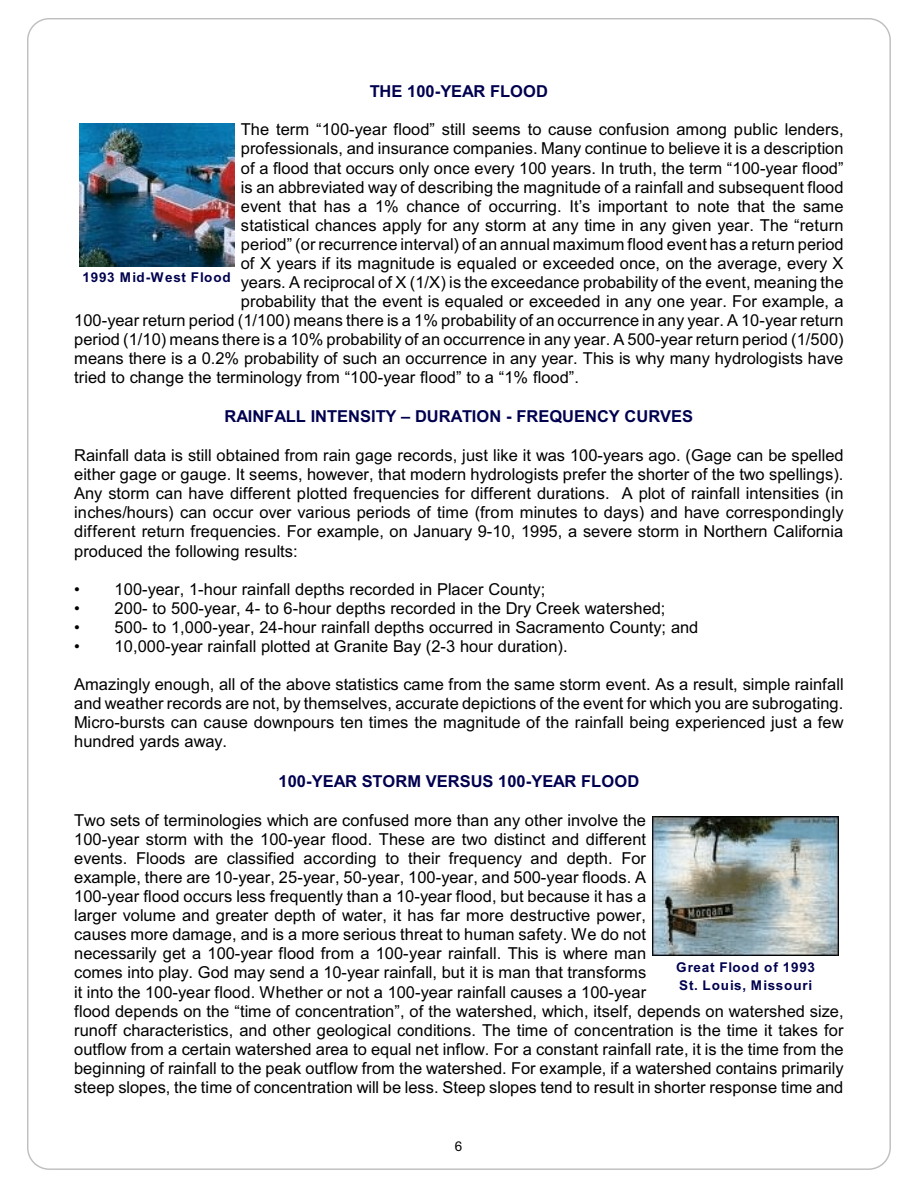
<style>
.page{position:relative;width:918px;height:1188px;background:#fff}
.page>*{position:absolute;margin:0;border:0;box-sizing:border-box;transform-origin:0 0}
.t1{font:16.5px/19px "Arial";letter-spacing:.005em;color:#000;text-align:justify}
.t2{font:700 16.5px "Arial";color:#00004f}
.t3{font:700 13.5px/17.9px "Arial";letter-spacing:.06em;color:#00004f}
.t4{font:13.5px "Arial";color:#000}
</style>
<div class="page">
<img style="left:80px;top:123px;width:154px;height:143px">
<img style="left:653px;top:816px;width:186px;height:140px">
<p class="t2" style="left:370px;top:85px;width:180px">THE 100-YEAR FLOOD</p>
<p class="t1" style="left:241px;top:122px;width:604px">The term “100-year flood” still seems to cause confusion among public lenders,</p>
<p class="t1" style="left:241px;top:141px;width:604px">professionals, and insurance companies. Many continue to believe it is a description</p>
<p class="t1" style="left:241px;top:160px;width:604px">of a flood that occurs only once every 100 years. In truth, the term “100-year flood”</p>
<p class="t1" style="left:241px;top:179px;width:604px">is an abbreviated way of describing the magnitude of a rainfall and subsequent flood</p>
<p class="t1" style="left:241px;top:198px;width:604px">event that has a 1% chance of occurring. It’s important to note that the same</p>
<p class="t1" style="left:241px;top:217px;width:604px">statistical chances apply for any storm at any time in any given year. The “return</p>
<p class="t1" style="left:241px;top:236px;width:604px">period” (or recurrence interval) of an annual maximum flood event has a return period</p>
<p class="t1" style="left:241px;top:255px;width:604px">of X years if its magnitude is equaled or exceeded once, on the average, every X</p>
<p class="t1" style="left:241px;top:274px;width:604px">years. A reciprocal of X (1/X) is the exceedance probability of the event, meaning the</p>
<p class="t1" style="left:241px;top:293px;width:604px">probability that the event is equaled or exceeded in any one year. For example, a</p>
<p class="t1" style="left:74px;top:312px;width:771px">100-year return period (1/100) means there is a 1% probability of an occurrence in any year. A 10-year return</p>
<p class="t1" style="left:74px;top:331px;width:771px">period (1/10) means there is a 10% probability of an occurrence in any year. A 500-year return period (1/500)</p>
<p class="t1" style="left:74px;top:351px;width:771px">means there is a 0.2% probability of such an occurrence in any year. This is why many hydrologists have</p>
<p class="t1" style="left:74px;top:370px;width:507px">tried to change the terminology from “100-year flood” to a “1% flood”.</p>
<p class="t2" style="left:225px;top:410px;width:470px">RAINFALL INTENSITY – DURATION - FREQUENCY CURVES</p>
<p class="t1" style="left:74px;top:447px;width:771px">Rainfall data is still obtained from rain gage records, just like it was 100-years ago. (Gage can be spelled either gage or gauge. It seems, however, that modern hydrologists prefer the shorter of the two spellings).<br>Any storm can have different plotted frequencies for different durations. A plot of rainfall intensities (in inches/hours) can occur over various periods of time (from minutes to days) and have correspondingly different return frequencies. For example, on January 9-10, 1995, a severe storm in Northern California produced the following results:</p>
<p class="t1" style="left:74px;top:581px;width:473px">• 100-year, 1-hour rainfall depths recorded in Placer County;</p>
<p class="t1" style="left:74px;top:600px;width:593px">• 200- to 500-year, 4- to 6-hour depths recorded in the Dry Creek watershed;</p>
<p class="t1" style="left:74px;top:619px;width:626px">• 500- to 1,000-year, 24-hour rainfall depths occurred in Sacramento County; and</p>
<p class="t1" style="left:74px;top:638px;width:495px">• 10,000-year rainfall plotted at Granite Bay (2-3 hour duration).</p>
<p class="t1" style="left:74px;top:676px;width:771px">Amazingly enough, all of the above statistics came from the same storm event. As a result, simple rainfall and weather records are not, by themselves, accurate depictions of the event for which you are subrogating.<br>Micro-bursts can cause downpours ten times the magnitude of the rainfall being experienced just a few hundred yards away.</p>
<p class="t2" style="left:279px;top:775px;width:362px">100-YEAR STORM VERSUS 100-YEAR FLOOD</p>
<p class="t1" style="left:74px;top:812px;width:771px;text-align:left">Two sets of terminologies which are confused more than any other involve the<br>100-year storm with the 100-year flood. These are two distinct and different<br>events. Floods are classified according to their frequency and depth. For<br>example, there are 10-year, 25-year, 50-year, 100-year, and 500-year floods. A<br>100-year flood occurs less frequently than a 10-year flood, but because it has a<br>larger volume and greater depth of water, it has far more destructive power,<br>causes more damage, and is a more serious threat to human safety. We do not<br>necessarily get a 100-year flood from a 100-year rainfall. This is where man<br>comes into play. God may send a 10-year rainfall, but it is man that transforms<br>it into the 100-year flood. Whether or not a 100-year rainfall causes a 100-year<br>flood depends on the “time of concentration”, of the watershed, which, itself, depends on watershed size, runoff characteristics, and other geological conditions. The time of concentration is the time it takes for outflow from a certain watershed area to equal net inflow. For a constant rainfall rate, it is the time from the beginning of rainfall to the peak outflow from the watershed. For example, if a watershed contains primarily steep slopes, the time of concentration will be less. Steep slopes tend to result in shorter response time and</p>
<p class="t3" style="left:82px;top:270px;width:150px">1993 Mid-West Flood</p>
<p class="t3" style="left:676px;top:960px;width:140px">Great Flood of 1993<br>St. Louis, Missouri</p>
<p class="t4" style="left:455px;top:1141px;width:9px">6</p>
</div>
